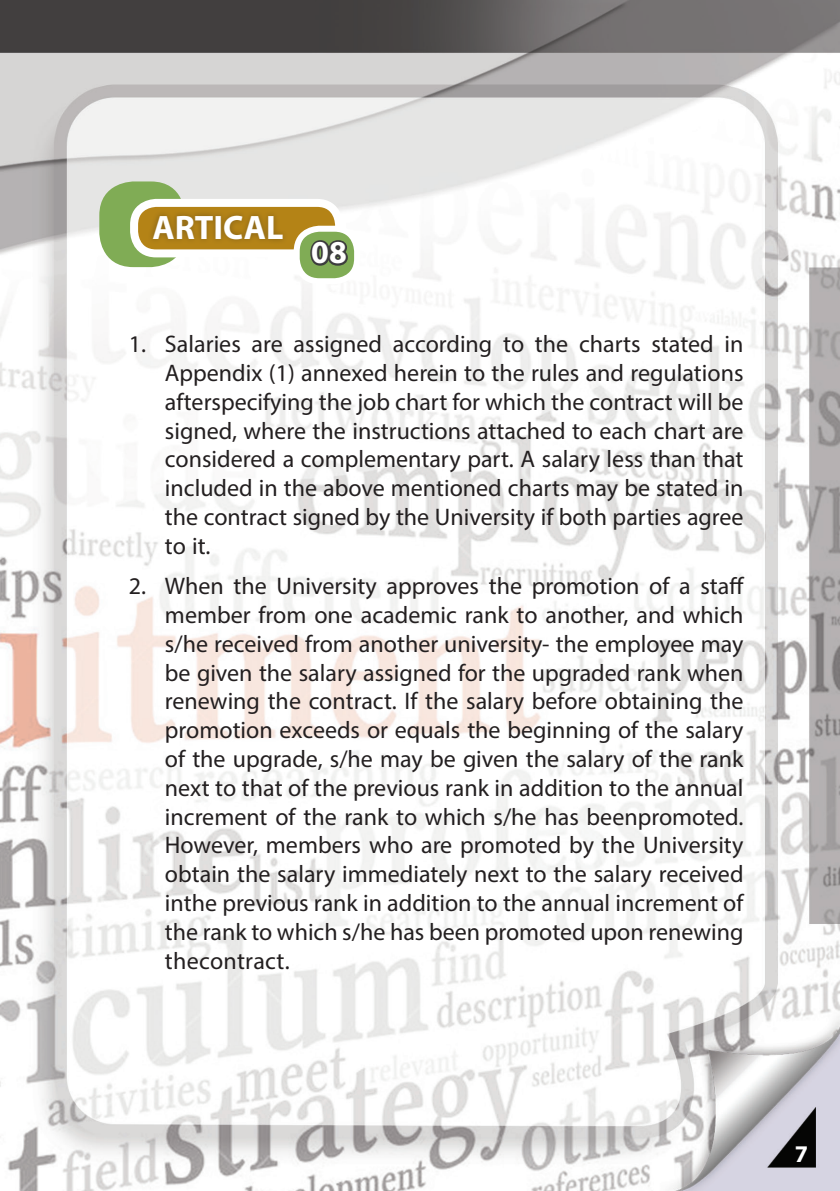
<style>
.page{position:relative;width:840px;height:1191px;background:#fff}
.page>*{position:absolute;margin:0;border:0;box-sizing:border-box;transform-origin:0 0}
.t1{font:700 34px "Myriad Pro";color:#fff}
.t2{font:700 32px "Myriad Pro";color:#fff}
.t3{font:24px/28.8px "Myriad Pro";color:#231f20;text-align:justify}
.t4{font:700 24px "Myriad Pro";color:#fff}
</style>
<div class="page">
<img style="left:0;top:0;width:839px;height:1190px">
<div style="left:99px;top:181px;width:86px;height:86px;background:#80ac55;border-radius:34px"></div>
<div style="left:134px;top:203px;width:205px;height:50px;background:#b48316;border-radius:22px"></div>
<div style="left:130px;top:199px;width:213px;height:58px;border:8px solid #fff;border-radius:22px"></div>
<svg style="left:296px;top:229px;width:61px;height:52px"></svg>
<div style="left:293px;top:226px;width:67px;height:58px;border:6px solid #fff;border-radius:23px"></div>
<div style="left:147px;top:209px;width:141px;height:36px;background:#231f20;opacity:.33"></div>
<svg style="left:308px;top:238px;width:41px;height:30px"></svg>
<p class="t1" style="left:152px;top:206px;width:133px">ARTICAL</p>
<p class="t2" style="left:311px;top:232px;width:37px">08</p>
<p class="t3" style="left:165px;top:329px;width:579px;text-indent:-36px">11. Salaries are assigned according to the charts stated in Appendix (1) annexed herein to the rules and regulations afterspecifying the job chart for which the contract will be signed, where the instructions attached to each chart are considered a complementary part. A salary less than that included in the above mentioned charts may be stated in the contract signed by the University if both parties agree to it.</p>
<p class="t3" style="left:165px;top:571px;width:580px;text-indent:-36px">22. When the University approves the promotion of a staff member from one academic rank to another, and which s/he received from another university- the employee may be given the salary assigned for the upgraded rank when renewing the contract. If the salary before obtaining the promotion exceeds or equals the beginning of the salary of the upgrade, s/he may be given the salary of the rank next to that of the previous rank in addition to the annual increment of the rank to which s/he has beenpromoted.<br>However, members who are promoted by the University obtain the salary immediately next to the salary received inthe previous rank in addition to the annual increment of the rank to which s/he has been promoted upon renewing thecontract.</p>
<p class="t4" style="left:794px;top:1138px;width:15px">7</p>
</div>
